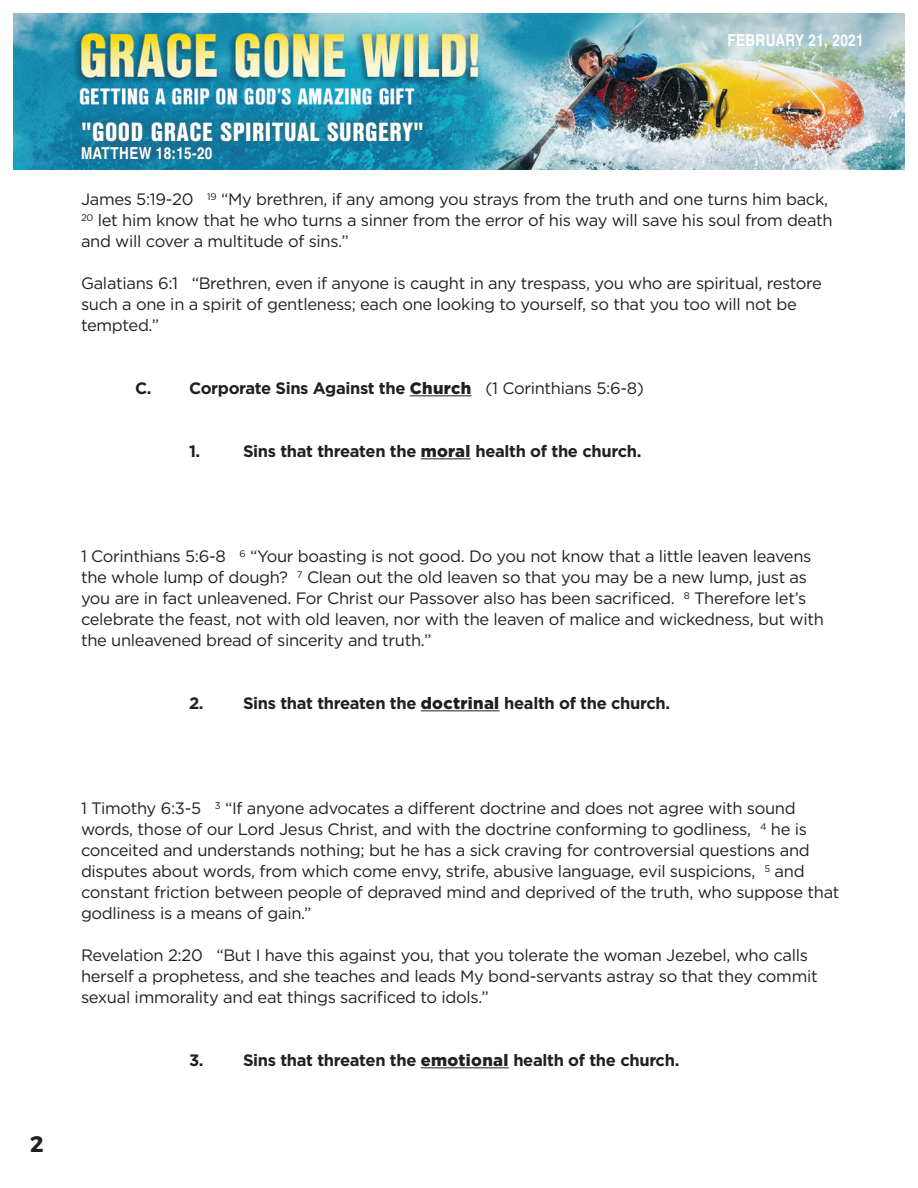
<style>
.page{position:relative;width:918px;height:1188px;background:#fff}
.page>*{position:absolute;margin:0;border:0;box-sizing:border-box;transform-origin:0 0}
.t1{font:900 25.5px "Nimbus San Con L";letter-spacing:.02em;color:#fff}
.t2{font:700 22.5px "Montserrat";color:#231f20}
.t3{font:16.5px/21px "Gotham";letter-spacing:-.02em;color:#231f20}
.t4{font:700 16.5px "Gotham";letter-spacing:-.02em;color:#231f20}
.t5{font:700 16.5px "Nimbus San Con L";letter-spacing:.02em;color:#fff}
.s1{font-weight:900}
.s2{font-weight:400}
</style>
<div class="page">
<hr style="left:410px;top:395px;width:62px;height:1px;background:#231f20">
<hr style="left:421px;top:458px;width:50px;height:1px;background:#231f20">
<hr style="left:421px;top:710px;width:79px;height:1px;background:#231f20">
<hr style="left:421px;top:1067px;width:88px;height:1px;background:#231f20">
<img style="left:14px;top:14px;width:890px;height:156px">
<div style="left:74px;top:115px;width:357px;height:52px;background:#386065;opacity:.75"></div>
<p class="t2" style="left:30px;top:1130px;width:15px">2</p>
<p class="t1" style="left:81px;top:113px;width:344px">"GOOD GRACE SPIRITUAL SURGERY"</p>
<p class="t5" style="left:81px;top:141px;width:133px">MATTHEW 18:15-20</p>
<p class="t5" style="left:728px;top:28px;width:137px">FEBRUARY 21, 2021</p>
<p class="t3" style="left:81px;top:189px;width:749px">James 5:19-20 <sup>19</sup> “My brethren, if any among you strays from the truth and one turns him back,</p>
<p class="t3" style="left:81px;top:210px;width:753px"><sup>20</sup> let him know that he who turns a sinner from the error of his way will save his soul from death and will cover a multitude of sins.”</p>
<p class="t3" style="left:81px;top:273px;width:743px">Galatians 6:1 “Brethren, even if anyone is caught in any trespass, you who are spiritual, restore such a one in a spirit of gentleness; each one looking to yourself, so that you too will not be tempted.”</p>
<p class="t4" style="left:135px;top:377px;width:510px">C. Corporate Sins Against the <span class="s1">Church</span> <span class="s2">(1 Corinthians 5:6-8)</span></p>
<p class="t4" style="left:189px;top:440px;width:13px">1.</p>
<p class="t4" style="left:243px;top:440px;width:400px">Sins that threaten the <span class="s1">moral</span> health of the church.</p>
<p class="t3" style="left:81px;top:546px;width:744px">1 Corinthians 5:6-8 <sup>6</sup> “Your boasting is not good. Do you not know that a little leaven leavens the whole lump of dough? <sup>7</sup> Clean out the old leaven so that you may be a new lump, just as you are in fact unleavened. For Christ our Passover also has been sacrificed. <sup>8</sup> Therefore let’s celebrate the feast, not with old leaven, nor with the leaven of malice and wickedness, but with the unleavened bread of sincerity and truth.”</p>
<p class="t4" style="left:189px;top:692px;width:483px">2. Sins that threaten the <span class="s1">doctrinal</span> health of the church.</p>
<p class="t3" style="left:81px;top:798px;width:760px">1 Timothy 6:3-5 <sup>3</sup> “If anyone advocates a different doctrine and does not agree with sound words, those of our Lord Jesus Christ, and with the doctrine conforming to godliness, <sup>4</sup> he is conceited and understands nothing; but he has a sick craving for controversial questions and disputes about words, from which come envy, strife, abusive language, evil suspicions, <sup>5</sup> and constant friction between people of depraved mind and deprived of the truth, who suppose that godliness is a means of gain.”</p>
<p class="t3" style="left:81px;top:945px;width:738px">Revelation 2:20 “But I have this against you, that you tolerate the woman Jezebel, who calls herself a prophetess, and she teaches and leads My bond-servants astray so that they commit sexual immorality and eat things sacrificed to idols.”</p>
<p class="t4" style="left:189px;top:1049px;width:492px">3. Sins that threaten the <span class="s1">emotional</span> health of the church.</p>
</div>
